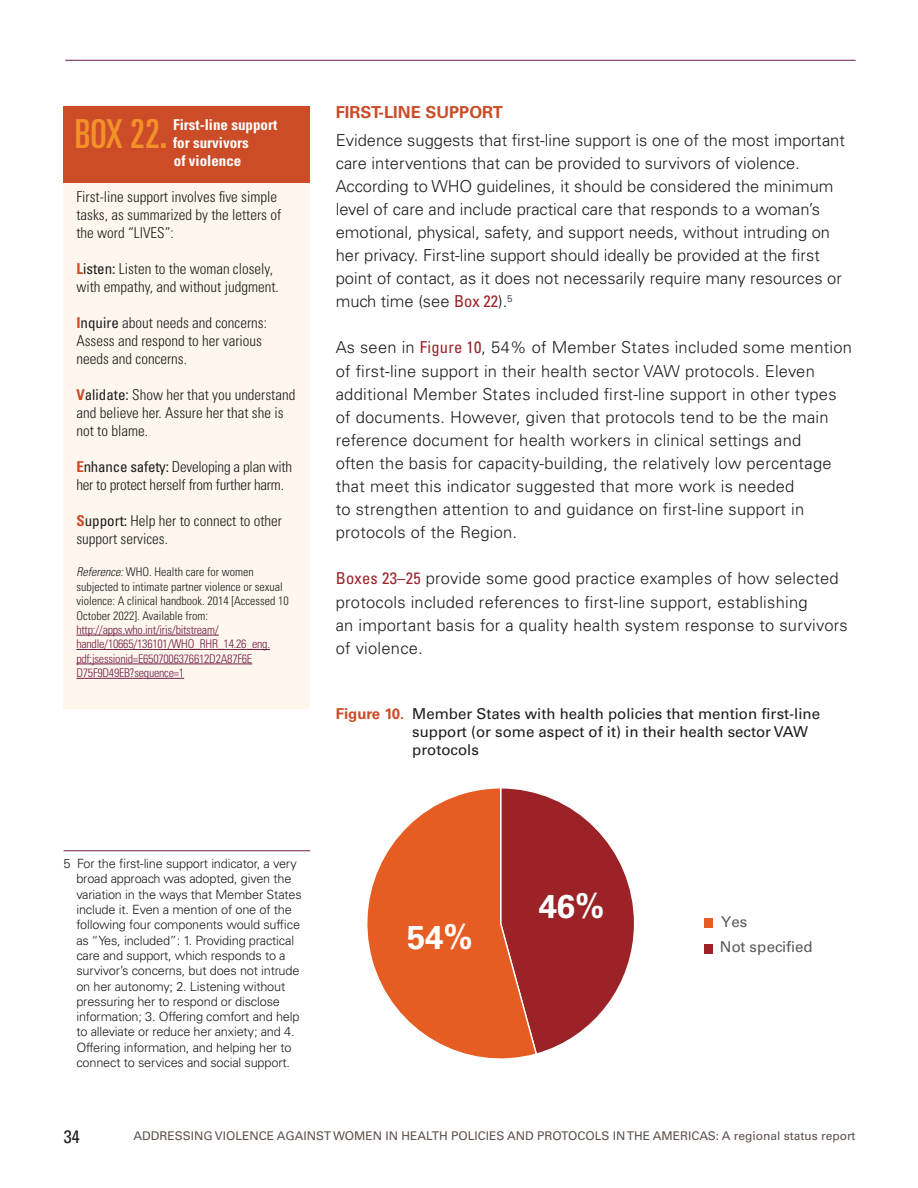
<style>
.page{position:relative;width:918px;height:1188px;background:#fff}
.page>*{position:absolute;margin:0;border:0;box-sizing:border-box;transform-origin:0 0}
.t1{font:ultra-condensed 39.9px "Univers LT Std";color:#f39129}
.t2{font:700 33px "Univers LT Std";color:#fff}
.t3{font:condensed 18px "Univers LT Std";color:#1d1d1b}
.t4{font:300 16.5px/23.1px "Univers LT Std";letter-spacing:.015em;color:#1d1d1b}
.t5{font:700 16.5px "Univers LT Std";color:#cc4c28}
.t6{font:300 condensed 15px/18px "Univers LT Std";color:#1d1d1b}
.t7{font:15px/18px "Univers LT Std";color:#1d1d1b}
.t8{font:700 condensed 15px/18px "Univers LT Std";color:#fff}
.t9{font:15px "Univers LT Std";color:#595959}
.t10{font:300 12.75px/15.3px "Univers LT Std";letter-spacing:-.015em;color:#1d1d1b}
.t11{font:300 condensed 12px/14.4px "Univers LT Std";color:#1d1d1b}
.t12{font:300 condensed 12px/14.4px "Univers LT Std";letter-spacing:-.02em;color:#6f1e46}
.t13{font:12px "Univers LT Std";color:#5d524d}
.s1{font-weight:700;color:#cc4c28}
.s2{font-weight:400}
.s3{font-style:italic}
.s4{font-weight:400;font-stretch:condensed;color:#9c2428}
</style>
<div class="page">
<hr style="left:65px;top:60px;width:791px;height:1px;background:#6f1e46">
<hr style="left:64px;top:850px;width:246px;height:1px;background:#6f1e46">
<div style="left:64px;top:106px;width:246px;height:602px;background:#fff6ed"></div>
<div style="left:64px;top:106px;width:246px;height:77px;background:#cc4c28"></div>
<hr style="left:76px;top:635px;width:143px;height:1px;background:#6f1e46">
<hr style="left:76px;top:649px;width:194px;height:1px;background:#6f1e46">
<hr style="left:76px;top:664px;width:176px;height:1px;background:#6f1e46">
<hr style="left:76px;top:678px;width:108px;height:1px;background:#6f1e46">
<svg style="left:538px;top:794px;width:96px;height:259px"></svg>
<svg style="left:367px;top:788px;width:171px;height:271px"></svg>
<div style="left:704px;top:944px;width:9px;height:9px;background:#9b2327"></div>
<div style="left:704px;top:918px;width:9px;height:9px;background:#e65d24"></div>
<h1 class="t1" style="left:75px;top:111px;width:94px">BOX 22.</h1>
<p class="t8" style="left:173px;top:116px;width:106px">First-line support for survivors<br>of violence</p>
<p class="t6" style="left:76px;top:188px;width:206px">First-line support involves five simple tasks, as summarized by the letters of the word “LIVES”:</p>
<p class="t6" style="left:76px;top:260px;width:204px"><span class="s1">L</span><span class="s2">isten:</span> Listen to the woman closely, with empathy, and without judgment.</p>
<p class="t6" style="left:76px;top:314px;width:192px"><span class="s1">I</span><span class="s2">nquire</span> about needs and concerns:<br>Assess and respond to her various needs and concerns.</p>
<p class="t6" style="left:76px;top:386px;width:221px"><span class="s1">V</span><span class="s2">alidate:</span> Show her that you understand and believe her. Assure her that she is not to blame.</p>
<p class="t6" style="left:76px;top:458px;width:217px"><span class="s1">E</span><span class="s2">nhance safety:</span> Developing a plan with her to protect herself from further harm.</p>
<p class="t6" style="left:76px;top:512px;width:207px"><span class="s1">S</span><span class="s2">upport:</span> Help her to connect to other support services.</p>
<p class="t11" style="left:76px;top:565px;width:214px"><span class="s3">Reference:</span> WHO. Health care for women subjected to intimate partner violence or sexual violence: A clinical handbook. 2014 [Accessed 10<br>October 2022]. Available from:</p>
<p class="t12" style="left:76px;top:622px;width:195px">http://apps.who.int/iris/bitstream/ handle/10665/136101/WHO_RHR_14.26_eng. pdf;jsessionid=E6507006376612D2A87F6E D75F9D49EB?sequence=1</p>
<p class="t5" style="left:336px;top:103px;width:169px">FIRST-LINE SUPPORT</p>
<p class="t4" style="left:336px;top:128px;width:511px">Evidence suggests that first-line support is one of the most important care interventions that can be provided to survivors of violence.<br>According to WHO guidelines, it should be considered the minimum level of care and include practical care that responds to a woman’s emotional, physical, safety, and support needs, without intruding on her privacy. First-line support should ideally be provided at the first point of contact, as it does not necessarily require many resources or much time (see <span class="s4">Box 22</span>).<sup>5</sup></p>
<p class="t4" style="left:336px;top:336px;width:518px">As seen in <span class="s4">Figure 10</span>, 54% of Member States included some mention of first-line support in their health sector VAW protocols. Eleven additional Member States included first-line support in other types of documents. However, given that protocols tend to be the main reference document for health workers in clinical settings and<br>often the basis for capacity-building, the relatively low percentage that meet this indicator suggested that more work is needed<br>to strengthen attention to and guidance on first-line support in protocols of the Region.</p>
<p class="t4" style="left:336px;top:567px;width:514px"><span class="s4">Boxes 23–25</span> provide some good practice examples of how selected protocols included references to first-line support, establishing<br>an important basis for a quality health system response to survivors of violence.</p>
<p class="t7" style="left:412px;top:705px;width:409px;text-indent:-77px"><span class="s1">Figure 10.</span> Member States with health policies that mention first-line support (or some aspect of it) in their health sector VAW protocols</p>
<p class="t10" style="left:76px;top:856px;width:227px;text-indent:-13px">5 For the first-line support indicator, a very broad approach was adopted, given the variation in the ways that Member States include it. Even a mention of one of the following four components would suffice as “Yes, included”: 1. Providing practical care and support, which responds to a survivor’s concerns, but does not intrude on her autonomy; 2. Listening without pressuring her to respond or disclose information; 3. Offering comfort and help to alleviate or reduce her anxiety; and 4.<br>Offering information, and helping her to connect to services and social support.</p>
<h2 class="t2" style="left:407px;top:918px;width:67px">54%</h2>
<h2 class="t2" style="left:539px;top:887px;width:67px">46%</h2>
<p class="t9" style="left:721px;top:913px;width:28px">Yes</p>
<p class="t9" style="left:720px;top:938px;width:94px">Not specified</p>
<p class="t3" style="left:64px;top:1125px;width:17px">34</p>
<p class="t13" style="left:133px;top:1129px;width:724px">ADDRESSING VIOLENCE AGAINST WOMEN IN HEALTH POLICIES AND PROTOCOLS IN THE AMERICAS: A regional status report</p>
</div>
